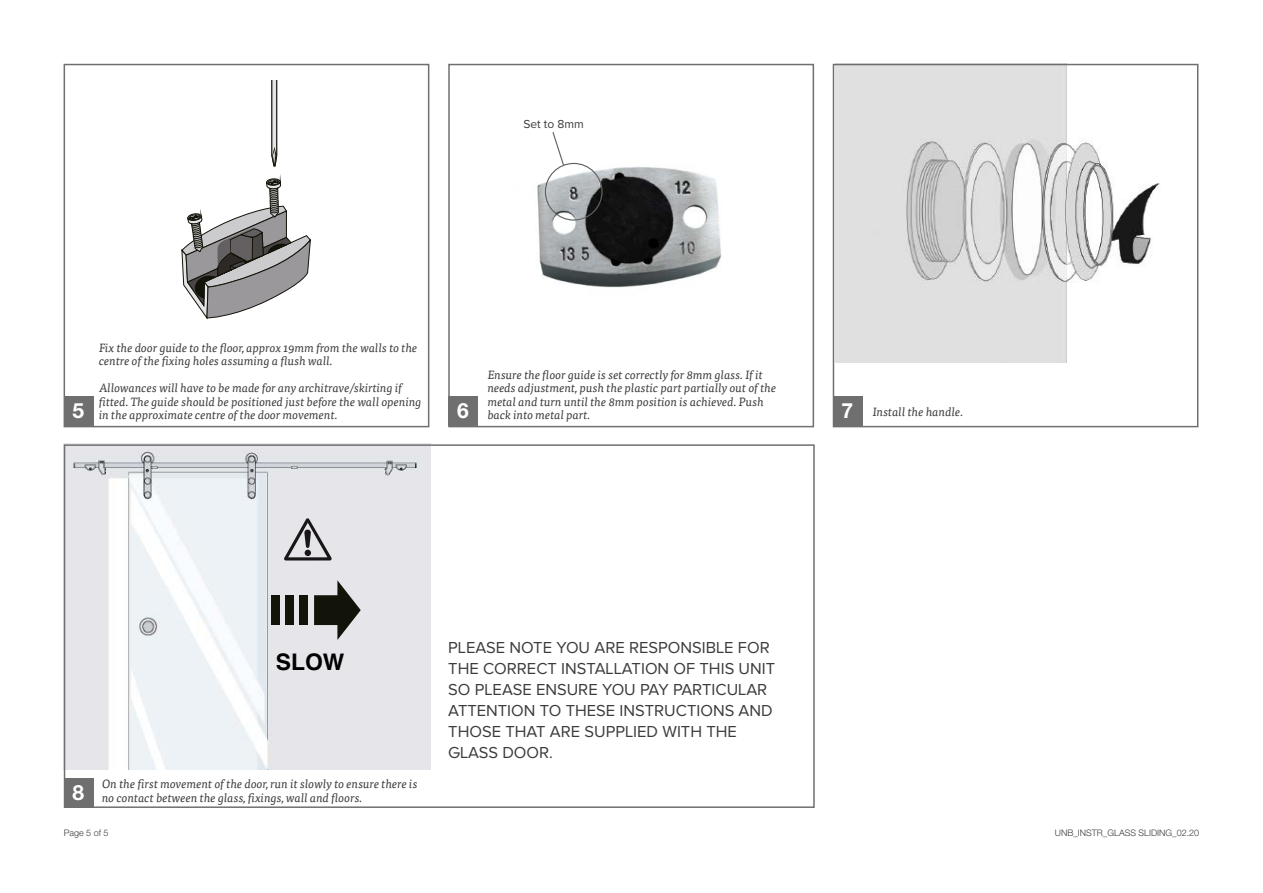
<style>
.page{position:relative;width:1263px;height:893px;background:#fff}
.page>*{position:absolute;margin:0;border:0;box-sizing:border-box;transform-origin:0 0}
.t1{font:700 22.8px "Helvetica";color:#000}
.t2{font:700 21px "Helvetica Neue LT Std";color:#fff}
.t3{font:16.5px/21px "Proxima Nova A";color:#3c3c3b}
.t4{font:italic 12px/13.5px "Tisa Pro";color:#3c3c3b}
.t5{font:12px "Proxima Nova A";color:#3c3c3b}
.t6{font:300 9px "Helvetica Neue LT Std";color:#3c3c3b}
</style>
<div class="page">
<img style="left:67px;top:447px;width:363px;height:323px">
<svg style="left:284px;top:518px;width:48px;height:42px;background:#b1afb3"></svg>
<div style="left:300px;top:595px;width:8px;height:30px;background:#121309"></div>
<div style="left:286px;top:595px;width:8px;height:30px;background:#121309"></div>
<div style="left:272px;top:595px;width:8px;height:30px;background:#121309"></div>
<svg style="left:314px;top:580px;width:47px;height:60px;background:#7d7d7a"></svg>
<img style="left:836px;top:67px;width:324px;height:295px">
<div style="left:64px;top:444px;width:751px;height:364px;border:2px solid #706f6f"></div>
<div style="left:64px;top:64px;width:365px;height:363px;border:2px solid #706f6f"></div>
<div style="left:448px;top:64px;width:366px;height:363px;border:2px solid #706f6f"></div>
<div style="left:833px;top:64px;width:365px;height:363px;border:2px solid #706f6f"></div>
<img style="left:537px;top:162px;width:185px;height:126px">
<svg style="left:181px;top:81px;width:130px;height:239px"></svg>
<div style="left:545px;top:163px;width:58px;height:58px;border:1px solid #646363;border-radius:50%"></div>
<svg style="left:551px;top:132px;width:14px;height:35px"></svg>
<div style="left:64px;top:396px;width:30px;height:30px;background:#706f6f"></div>
<div style="left:64px;top:778px;width:30px;height:30px;background:#706f6f"></div>
<div style="left:448px;top:396px;width:30px;height:30px;background:#706f6f"></div>
<div style="left:833px;top:396px;width:29px;height:30px;background:#706f6f"></div>
<p class="t5" style="left:523px;top:117px;width:62px">Set to 8mm</p>
<h2 class="t2" style="left:73px;top:398px;width:13px">5</h2>
<p class="t4" style="left:99px;top:340px;width:320px">Fix the door guide to the floor, approx 19mm from the walls to the centre of the fixing holes assuming a flush wall.</p>
<p class="t4" style="left:99px;top:380px;width:324px">Allowances will have to be made for any architrave/skirting if fitted. The guide should be positioned just before the wall opening in the approximate centre of the door movement.</p>
<p class="t4" style="left:488px;top:367px;width:290px">Ensure the floor guide is set correctly for 8mm glass. If it needs adjustment, push the plastic part partially out of the metal and turn until the 8mm position is achieved. Push back into metal part.</p>
<h2 class="t2" style="left:457px;top:398px;width:13px">6</h2>
<h2 class="t2" style="left:841px;top:398px;width:13px">7</h2>
<p class="t4" style="left:873px;top:404px;width:92px">Install the handle.</p>
<h1 class="t1" style="left:276px;top:643px;width:70px">SLOW</h1>
<h2 class="t2" style="left:73px;top:780px;width:13px">8</h2>
<p class="t4" style="left:102px;top:776px;width:317px">On the first movement of the door, run it slowly to ensure there is no contact between the glass, fixings, wall and floors.</p>
<p class="t6" style="left:64px;top:827px;width:46px">Page 5 of 5</p>
<h3 class="t3" style="left:448px;top:637px;width:328px">PLEASE NOTE YOU ARE RESPONSIBLE FOR<br>THE CORRECT INSTALLATION OF THIS UNIT<br>SO PLEASE ENSURE YOU PAY PARTICULAR<br>ATTENTION TO THESE INSTRUCTIONS AND<br>THOSE THAT ARE SUPPLIED WITH THE<br>GLASS DOOR.</h3>
<p class="t6" style="left:1055px;top:827px;width:146px">UNB_INSTR_GLASS SLIDING_02.20</p>
</div>
